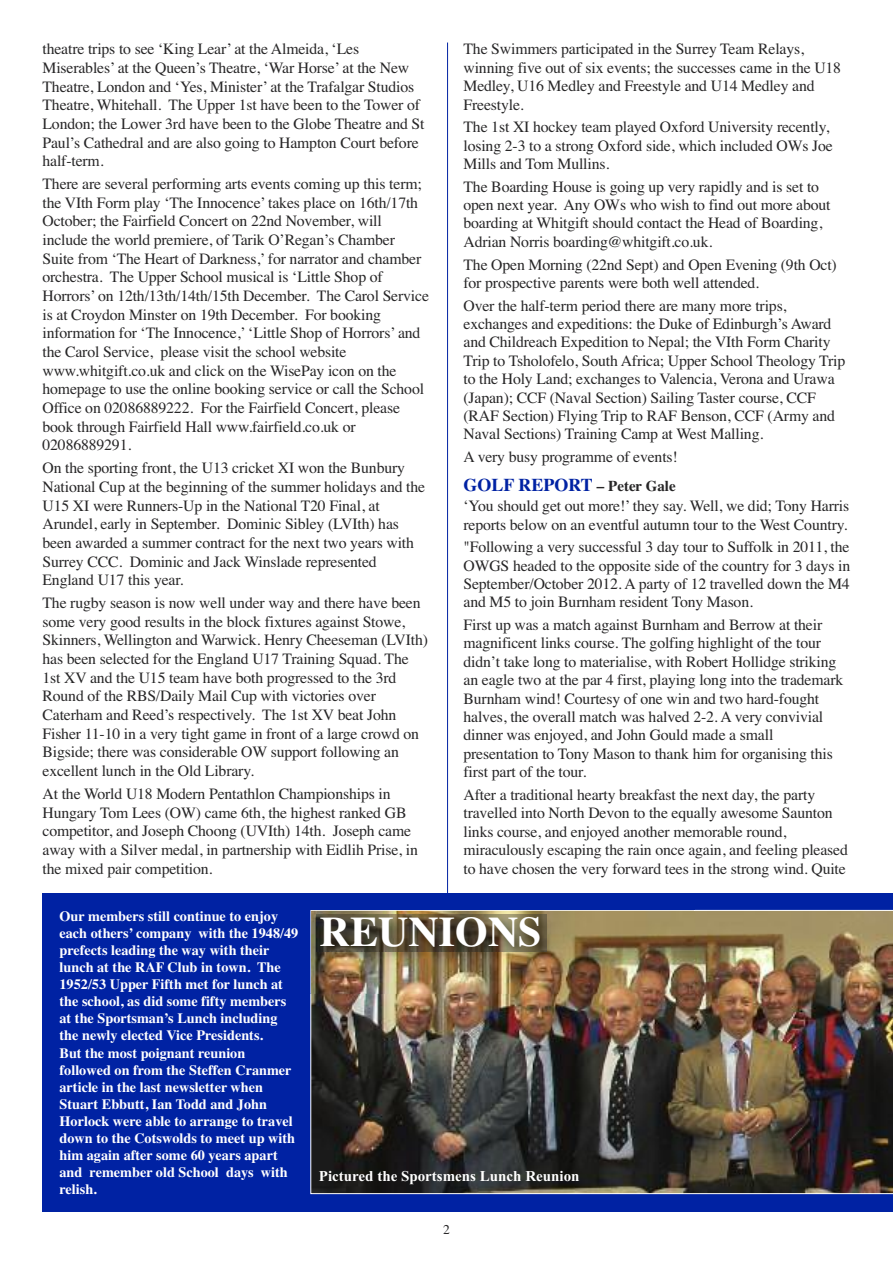
<style>
.page{position:relative;width:893px;height:1263px;background:#fff}
.page>*{position:absolute;margin:0;border:0;box-sizing:border-box;transform-origin:0 0}
.t1{font:42px "Times Bold TT";color:#fff}
.t2{font:18px "Times Bold TT";color:#0022a3}
.t3{font:15.75px/18.6px "Times";letter-spacing:-.01em;color:#272627}
.t4{font:700 15px "Times New Roman";color:#fff}
.t5{font:700 14.25px/17.1px "Times";color:#fff}
.t6{font:13.5px "Times";color:#272627}
.s1{font-size:15px;color:#272627}
</style>
<div class="page">
<div style="left:43px;top:893px;width:850px;height:319px;background:#0022a3"></div>
<hr style="left:447px;top:43px;width:1px;height:1169px;background:#0022a3">
<img style="left:310px;top:910px;width:583px;height:284px">
<img style="left:310px;top:910px;width:384px;height:84px">
<img style="left:316px;top:915px;width:231px;height:36px">
<p class="t3" style="left:43px;top:40px;width:384px">theatre trips to see ‘King Lear’ at the Almeida, ‘Les Miserables’ at the Queen’s Theatre, ‘War Horse’ at the New Theatre, London and ‘Yes, Minister’ at the Trafalgar Studios Theatre, Whitehall. The Upper 1st have been to the Tower of London; the Lower 3rd have been to the Globe Theatre and St Paul’s Cathedral and are also going to Hampton Court before half-term.</p>
<p class="t3" style="left:43px;top:174px;width:388px">There are several performing arts events coming up this term; the VIth Form play ‘The Innocence’ takes place on 16th/17th October; the Fairfield Concert on 22nd November, will include the world premiere, of Tarik O’Regan’s Chamber Suite from ‘The Heart of Darkness,’ for narrator and chamber orchestra. The Upper School musical is ‘Little Shop of Horrors’ on 12th/13th/14th/15th December. The Carol Service is at Croydon Minster on 19th December. For booking information for ‘The Innocence,’ ‘Little Shop of Horrors’ and the Carol Service, please visit the school website www.whitgift.co.uk and click on the WisePay icon on the homepage to use the online booking service or call the School Office on 02086889222. For the Fairfield Concert, please book through Fairfield Hall www.fairfield.co.uk or 02086889291.</p>
<p class="t3" style="left:43px;top:458px;width:384px">On the sporting front, the U13 cricket XI won the Bunbury National Cup at the beginning of the summer holidays and the U15 XI were Runners-Up in the National T20 Final, at Arundel, early in September. Dominic Sibley (LVIth) has been awarded a summer contract for the next two years with Surrey CCC. Dominic and Jack Winslade represented England U17 this year.</p>
<p class="t3" style="left:43px;top:593px;width:387px">The rugby season is now well under way and there have been some very good results in the block fixtures against Stowe, Skinners, Wellington and Warwick. Henry Cheeseman (LVIth) has been selected for the England U17 Training Squad. The 1st XV and the U15 team have both progressed to the 3rd Round of the RBS/Daily Mail Cup with victories over Caterham and Reed’s respectively. The 1st XV beat John Fisher 11-10 in a very tight game in front of a large crowd on Bigside; there was considerable OW support following an excellent lunch in the Old Library.</p>
<p class="t3" style="left:43px;top:784px;width:377px">At the World U18 Modern Pentathlon Championships in Hungary Tom Lees (OW) came 6th, the highest ranked GB competitor, and Joseph Choong (UVIth) 14th. Joseph came away with a Silver medal, in partnership with Eidlih Prise, in the mixed pair competition.</p>
<p class="t3" style="left:463px;top:40px;width:379px">The Swimmers participated in the Surrey Team Relays, winning five out of six events; the successes came in the U18<br>Medley, U16 Medley and Freestyle and U14 Medley and Freestyle.</p>
<p class="t3" style="left:463px;top:118px;width:371px">The 1st XI hockey team played Oxford University recently, losing 2-3 to a strong Oxford side, which included OWs Joe<br>Mills and Tom Mullins.</p>
<p class="t3" style="left:463px;top:177px;width:369px">The Boarding House is going up very rapidly and is set to open next year. Any OWs who wish to find out more about boarding at Whitgift should contact the Head of Boarding, Adrian Norris boarding@whitgift.co.uk.</p>
<p class="t3" style="left:463px;top:255px;width:375px">The Open Morning (22nd Sept) and Open Evening (9th Oct) for prospective parents were both well attended.</p>
<p class="t3" style="left:463px;top:296px;width:383px">Over the half-term period there are many more trips, exchanges and expeditions: the Duke of Edinburgh’s Award and Childreach Expedition to Nepal; the VIth Form Charity Trip to Tsholofelo, South Africa; Upper School Theology Trip to the Holy Land; exchanges to Valencia, Verona and Urawa (Japan); CCF (Naval Section) Sailing Taster course, CCF (RAF Section) Flying Trip to RAF Benson, CCF (Army and Naval Sections) Training Camp at West Malling.</p>
<p class="t3" style="left:463px;top:447px;width:216px">A very busy programme of events!</p>
<p class="t2" style="left:463px;top:475px;width:214px">GOLF REPORT <span class="s1">– Peter Gale</span></p>
<p class="t3" style="left:463px;top:496px;width:387px">‘You should get out more!’ they say. Well, we did; Tony Harris reports below on an eventful autumn tour to the West Country.</p>
<p class="t3" style="left:463px;top:537px;width:388px;text-align:justify">"Following a very successful 3 day tour to Suffolk in 2011, the OWGS headed to the opposite side of the country for 3 days in September/October 2012. A party of 12 travelled down the M4 and M5 to join Burnham resident Tony Mason.</p>
<p class="t3" style="left:463px;top:615px;width:381px">First up was a match against Burnham and Berrow at their magnificent links course. The golfing highlight of the tour didn’t take long to materialise, with Robert Hollidge striking an eagle two at the par 4 first, playing long into the trademark Burnham wind! Courtesy of one win and two hard-fought halves, the overall match was halved 2-2. A very convivial dinner was enjoyed, and John Gould made a small presentation to Tony Mason to thank him for organising this first part of the tour.</p>
<p class="t3" style="left:463px;top:785px;width:386px">After a traditional hearty breakfast the next day, the party travelled into North Devon to the equally awesome Saunton links course, and enjoyed another memorable round, miraculously escaping the rain once again, and feeling pleased to have chosen the very forward tees in the strong wind. Quite</p>
<p class="t5" style="left:60px;top:907px;width:240px">Our members still continue to enjoy each others’ company with the 1948/49 prefects leading the way with their lunch at the RAF Club in town. The 1952/53 Upper Fifth met for lunch at the school, as did some fifty members at the Sportsman’s Lunch including the newly elected Vice Presidents.<br>But the most poignant reunion followed on from the Steffen Cranmer article in the last newsletter when Stuart Ebbutt, Ian Todd and John Horlock were able to arrange to travel down to the Cotswolds to meet up with him again after some 60 years apart and remember old School days with relish.</p>
<h1 class="t1" style="left:320px;top:907px;width:223px">REUNIONS</h1>
<p class="t4" style="left:319px;top:1167px;width:262px">Pictured the Sportsmens Lunch Reunion</p>
<p class="t6" style="left:443px;top:1221px;width:8px">2</p>
</div>
